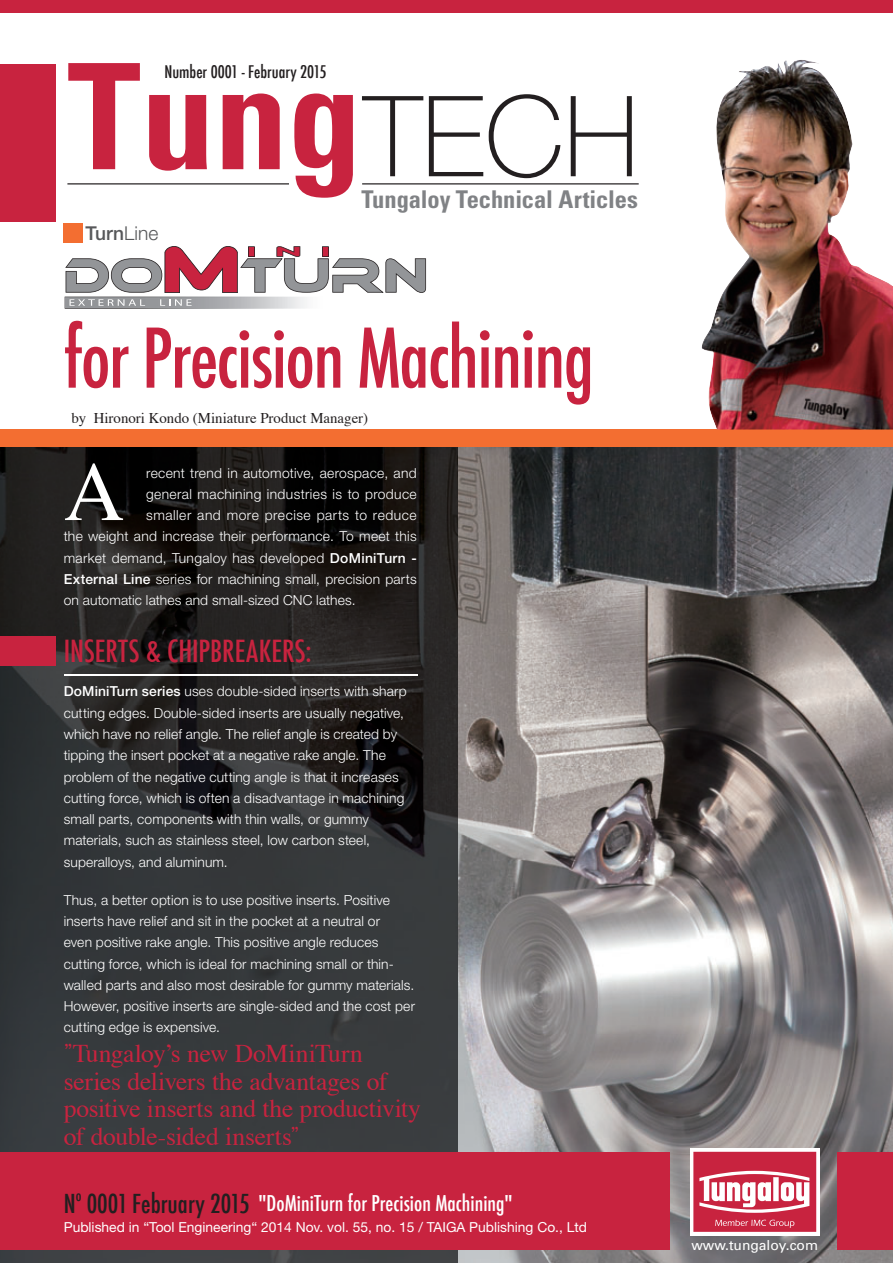
<style>
.page{position:relative;width:893px;height:1263px;background:#fff}
.page>*{position:absolute;margin:0;border:0;box-sizing:border-box;transform-origin:0 0}
.t1{font:84.15px "Times";color:#fff}
.t2{font:500 condensed 79.65px "Futura";letter-spacing:-.02em;color:#c8233f;scale:.96 1}
.t3{font:500 condensed 29.7px "Futura";color:#c8233f}
.t4{font:25.5px/27.6px "Times";letter-spacing:-.01em;color:#c8233f}
.t5{font:500 condensed 25.5px "Futura";color:#231f20}
.t6{font:700 condensed 24.45px "Univers";color:#808285}
.t7{font:500 condensed 21.3px "Futura";color:#fff}
.t8{font:500 19.2px "Helvetica Neue";color:#57585a}
.t9{font:500 condensed 16.95px "Futura";color:#231f20}
.t10{font:14.85px "Times";color:#231f20}
.t11{font:500 condensed 14.85px "Futura";color:#231f20}
.t12{font:300 13.8px/21.3px "Helvetica Neue";letter-spacing:.01em;color:#fff}
.t13{font:13.8px "Helvetica Neue";color:#fff}
.t14{font:300 13.8px "Helvetica Neue";letter-spacing:.04em;color:#fff}
.t15{font:13.8px "Univers";color:#fff}
.s1{font-weight:300}
.s2{font-weight:500}
.s3{font-family:"Koz Min Pro Regular 90 pv RKSJ H"}
.s4{font-size:25.5px;color:#231f20}
</style>
<div class="page">
<div style="left:0;top:64px;width:55px;height:157px;background:#c8233f"></div>
<img style="left:457px;top:447px;width:436px;height:816px">
<svg style="left:0;top:447px;width:457px;height:816px;background:#2b2c2d"></svg>
<div style="left:838px;top:1152px;width:55px;height:98px;background:#c8233f"></div>
<svg style="left:690px;top:1148px;width:129px;height:87px"></svg>
<svg style="left:693px;top:1152px;width:123px;height:80px"></svg>
<div style="left:0;top:1152px;width:670px;height:98px;background:#c8233f"></div>
<svg style="left:68px;top:63px;width:72px;height:106px"></svg>
<svg style="left:149px;top:95px;width:58px;height:76px"></svg>
<svg style="left:223px;top:94px;width:57px;height:75px"></svg>
<svg style="left:294px;top:94px;width:59px;height:104px"></svg>
<svg style="left:362px;top:96px;width:61px;height:80px"></svg>
<svg style="left:429px;top:96px;width:54px;height:80px"></svg>
<svg style="left:489px;top:94px;width:71px;height:84px"></svg>
<svg style="left:571px;top:96px;width:61px;height:80px"></svg>
<hr style="left:67px;top:183px;width:222px;height:2px;background:#231f20">
<hr style="left:362px;top:183px;width:277px;height:2px;background:#231f20">
<div style="left:0;top:430px;width:893px;height:17px;background:#f36e31"></div>
<div style="left:0;top:0;width:893px;height:13px;background:#c8233f"></div>
<div style="left:64px;top:224px;width:19px;height:19px;background:#f36e31"></div>
<img style="left:702px;top:60px;width:191px;height:370px">
<svg style="left:70px;top:299px;width:75px;height:7px"></svg>
<svg style="left:160px;top:299px;width:32px;height:7px"></svg>
<svg style="left:65px;top:246px;width:361px;height:47px"></svg>
<hr style="left:64px;top:674px;width:353px;height:1px;background:#fff">
<div style="left:0;top:636px;width:55px;height:30px;background:#c8233f"></div>
<p class="t9" style="left:164px;top:61px;width:164px">Number 0001 - February 2015</p>
<h3 class="t8" style="left:86px;top:226px;width:74px">Turn<span class="s1">Line</span></h3>
<h3 class="t6" style="left:361px;top:191px;width:278px">Tungaloy Technical Articles</h3>
<h2 class="t2" style="left:64px;top:309px;width:554px">for Precision Machining</h2>
<p class="t10" style="left:71px;top:412px;width:298px">by Hironori Kondo (Miniature Product Manager)</p>
<h1 class="t1" style="left:64px;top:457px;width:62px">A</h1>
<p class="t12" style="left:146px;top:463px;width:272px">recent trend in automotive, aerospace, and</p>
<p class="t12" style="left:146px;top:485px;width:272px">general machining industries is to produce</p>
<p class="t14" style="left:146px;top:510px;width:272px">smaller and more precise parts to reduce</p>
<p class="t12" style="left:64px;top:527px;width:354px">the weight and increase their performance. To meet this</p>
<p class="t12" style="left:64px;top:548px;width:354px">market demand, Tungaloy has developed <span class="s2">DoMiniTurn -</span></p>
<p class="t12" style="left:64px;top:570px;width:354px"><span class="s2">External Line</span> series for machining small, precision parts</p>
<p class="t12" style="left:64px;top:591px;width:293px">on automatic lathes and small-sized CNC lathes.</p>
<h3 class="t3" style="left:64px;top:633px;width:249px">INSERTS &amp; CHIPBREAKERS:</h3>
<p class="t12" style="left:64px;top:682px;width:344px"><span class="s2">DoMiniTurn series</span> uses double-sided inserts with sharp cutting edges. Double-sided inserts are usually negative, which have no relief angle. The relief angle is created by tipping the insert pocket at a negative rake angle. The problem of the negative cutting angle is that it increases cutting force, which is often a disadvantage in machining small parts, components with thin walls, or gummy materials, such as stainless steel, low carbon steel, superalloys, and aluminum.</p>
<p class="t12" style="left:64px;top:891px;width:353px">Thus, a better option is to use positive inserts. Positive inserts have relief and sit in the pocket at a neutral or<br>even positive rake angle. This positive angle reduces cutting force, which is ideal for machining small or thin&shy;walled parts and also most desirable for gummy materials.<br>However, positive inserts are single-sided and the cost per cutting edge is expensive.</p>
<h3 class="t4" style="left:64px;top:1042px;width:359px"><span class="s3">”</span>Tungaloy’s new DoMiniTurn series delivers the advantages of positive inserts and the productivity of double-sided inserts<span class="s3">”</span></h3>
<h3 class="t5" style="left:64px;top:1188px;width:13px">N</h3>
<p class="t11" style="left:76px;top:1186px;width:7px">o</p>
<h3 class="t7" style="left:87px;top:1191px;width:427px"><span class="s4">0001 February 2015</span> "DoMiniTurn for Precision Machining"</h3>
<p class="t13" style="left:64px;top:1222px;width:525px">Published in “Tool Engineering“ 2014 Nov. vol. 55, no. 15 / TAIGA Publishing Co., Ltd</p>
<p class="t15" style="left:691px;top:1240px;width:128px">www.tungaloy.com</p>
</div>
